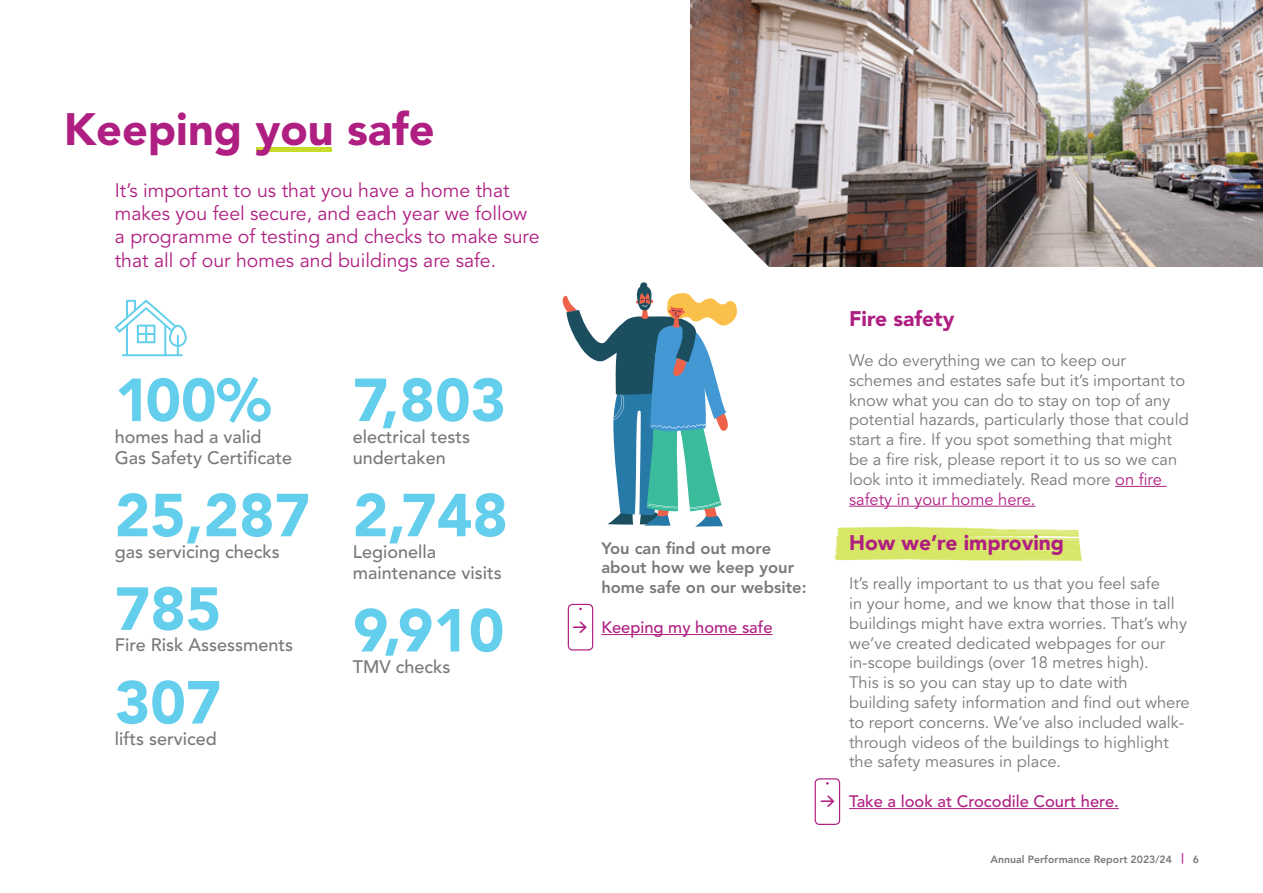
<style>
.page{position:relative;width:1263px;height:893px;background:#fff}
.page>*{position:absolute;margin:0;border:0;box-sizing:border-box;transform-origin:0 0}
.t1{font:900 60px "Avenir LT Std";color:#63cfec}
.t2{font:900 45px "Avenir LT Std";color:#af1e81}
.t3{font:900 21px "Avenir LT Std";color:#af1e81}
.t4{font:19.5px/23.4px "Avenir LT Std";color:#af1e81}
.t5{font:500 18px/21.6px "Avenir LT Std";color:#797979}
.t6{font:16.5px/19.8px "Avenir LT Std";color:#797979}
.t7{font:800 16.5px/19.8px "Avenir LT Std";color:#797979}
.t8{font:500 16.5px "Avenir LT Std";color:#af1e81}
.t9{font:800 10.5px "Avenir LT Std";color:#797979}
.s1{color:#af1e81}
</style>
<div class="page">
<hr style="left:256px;top:148px;width:76px;height:4px;background:#c7dc2a">
<svg style="left:834px;top:527px;width:248px;height:34px;background:#dce878"></svg>
<svg style="left:115px;top:300px;width:72px;height:56px"></svg>
<hr style="left:1115px;top:486px;width:51px;height:1px;background:#af1e81">
<hr style="left:849px;top:506px;width:186px;height:1px;background:#af1e81">
<hr style="left:849px;top:808px;width:270px;height:1px;background:#af1e81">
<img style="left:690px;top:0;width:573px;height:267px">
<hr style="left:601px;top:634px;width:171px;height:1px;background:#af1e81">
<svg style="left:690px;top:186px;width:81px;height:81px"></svg>
<div style="left:815px;top:778px;width:25px;height:47px;border:1px solid #af1e81;border-radius:4px"></div>
<div style="left:568px;top:604px;width:25px;height:46px;border:1px solid #af1e81;border-radius:4px"></div>
<svg style="left:562px;top:282px;width:175px;height:245px"></svg>
<h2 class="t2" style="left:64px;top:102px;width:372px">Keeping you safe</h2>
<p class="t4" style="left:115px;top:179px;width:426px">It’s important to us that you have a home that makes you feel secure, and each year we follow a programme of testing and checks to make sure that all of our homes and buildings are safe.</p>
<h1 class="t1" style="left:115px;top:364px;width:158px">100%</h1>
<p class="t5" style="left:115px;top:426px;width:179px">homes had a valid<br>Gas Safety Certificate</p>
<h1 class="t1" style="left:115px;top:479px;width:197px">25,287</h1>
<p class="t5" style="left:115px;top:541px;width:167px">gas servicing checks</p>
<h1 class="t1" style="left:115px;top:573px;width:108px">785</h1>
<p class="t5" style="left:115px;top:635px;width:180px">Fire Risk Assessments</p>
<h1 class="t1" style="left:115px;top:666px;width:108px">307</h1>
<p class="t5" style="left:115px;top:728px;width:103px">lifts serviced</p>
<h1 class="t1" style="left:353px;top:364px;width:155px">7,803</h1>
<p class="t5" style="left:353px;top:426px;width:119px">electrical tests undertaken</p>
<h1 class="t1" style="left:353px;top:479px;width:157px">2,748</h1>
<p class="t5" style="left:353px;top:541px;width:151px">Legionella maintenance visits</p>
<h1 class="t1" style="left:353px;top:594px;width:153px">9,910</h1>
<p class="t5" style="left:353px;top:656px;width:99px">TMV checks</p>
<p class="t7" style="left:601px;top:538px;width:207px">You can find out more about how we keep your home safe on our website:</p>
<p class="t8" style="left:601px;top:618px;width:173px">Keeping my home safe</p>
<p class="t3" style="left:849px;top:306px;width:107px">Fire safety</p>
<p class="t6" style="left:849px;top:351px;width:341px">We do everything we can to keep our schemes and estates safe but it’s important to know what you can do to stay on top of any potential hazards, particularly those that could start a fire. If you spot something that might be a fire risk, please report it to us so we can look into it immediately. Read more <span class="s1">on fire safety in your home here.</span></p>
<p class="t3" style="left:849px;top:529px;width:217px">How we’re improving</p>
<p class="t6" style="left:849px;top:574px;width:342px">It’s really important to us that you feel safe<br>in your home, and we know that those in tall buildings might have extra worries. That’s why we’ve created dedicated webpages for our in-scope buildings (over 18 metres high).<br>This is so you can stay up to date with building safety information and find out where to report concerns. We’ve also included walk&shy;through videos of the buildings to highlight the safety measures in place.</p>
<p class="t8" style="left:849px;top:792px;width:271px">Take a look at Crocodile Court here.</p>
<p class="t9" style="left:991px;top:853px;width:210px">Annual Performance Report 2023/24 <span class="s1">|</span> 6</p>
</div>
